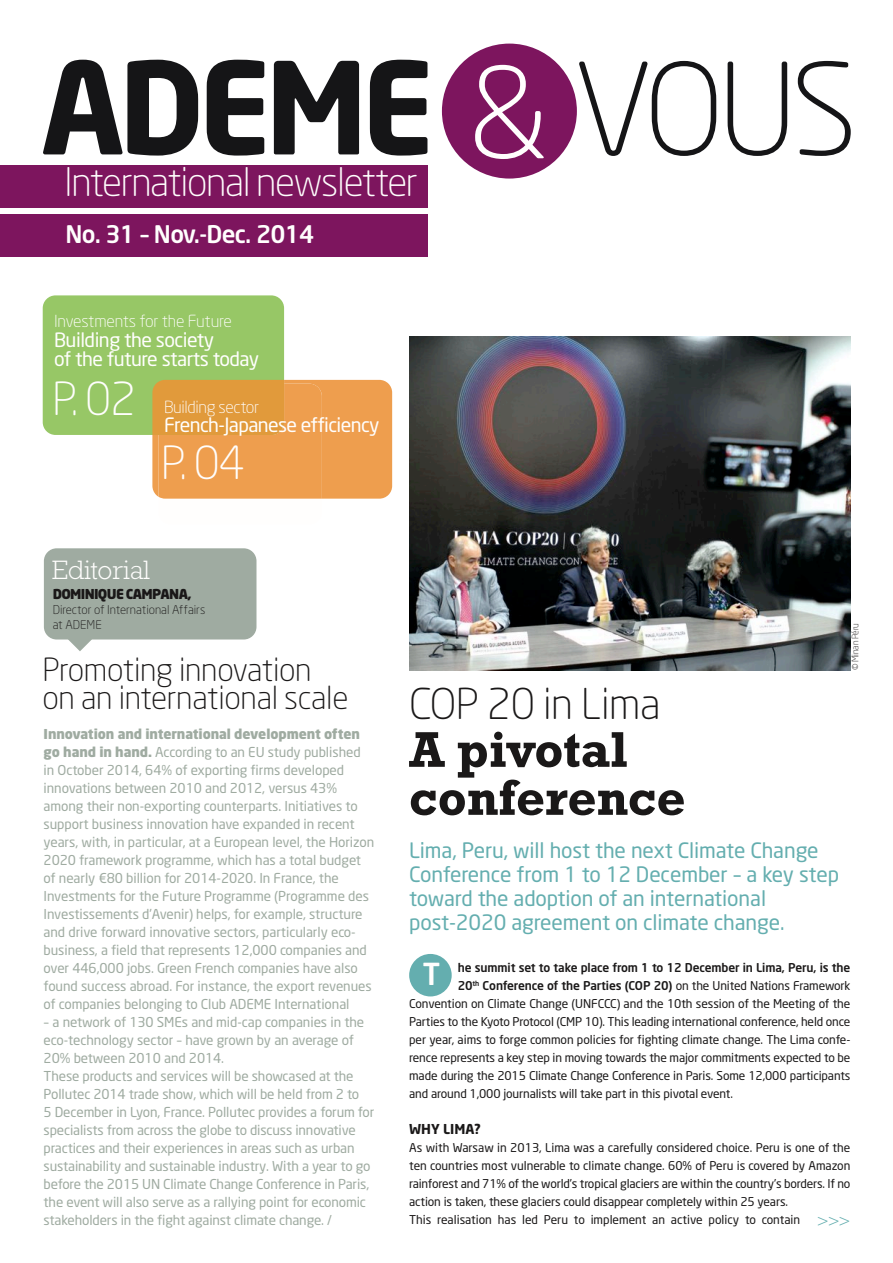
<style>
.page{position:relative;width:893px;height:1263px;background:#fff}
.page>*{position:absolute;margin:0;border:0;box-sizing:border-box;transform-origin:0 0}
.t1{font:700 51px/48px "Rockwell";letter-spacing:-.005em;color:#1a1818}
.t2{font:300 45px "Neo Sans";color:#fffefd}
.t3{font:300 42px "Neo Sans";letter-spacing:-.01em;color:#1a1818}
.t4{font:300 39px "Neo Sans";letter-spacing:-.035em;color:#fffefd}
.t5{font:300 31.5px/28.5px "Neo Sans";letter-spacing:-.01em;color:#1a1818}
.t6{font:500 30px "Neo Sans";color:#fffefd}
.t7{font:300 27px "Rockwell";letter-spacing:-.005em;color:#fffefd}
.t8{font:500 24px "Neo Sans";letter-spacing:-.03em;color:#fffefd}
.t9{font:21px/24px "Neo Sans";letter-spacing:-.005em;color:#64aeaf}
.t10{font:19.5px/19.5px "Neo Sans";letter-spacing:-.03em;color:#fffefd}
.t11{font:300 18px "Rockwell";color:#64aeaf}
.t12{font:300 16.5px "Neo Sans";letter-spacing:-.02em;color:#fffefd}
.t13{font:13.5px/18px "Neo Sans";letter-spacing:-.005em;color:#9faba1}
.t14{font:900 13.5px "Neo Sans";letter-spacing:-.05em;color:#1a1818}
.t15{font:700 13.5px "Neo Sans";color:#1a1818}
.t16{font:12px/18px "Neo Sans";letter-spacing:-.01em;color:#1a1818}
.t17{font:500 12px "Neo Sans";letter-spacing:-.01em;color:#1a1818}
.t18{font:300 12px/15px "Neo Sans";color:#1a1818}
.t19{font:300 9px "Neo Sans";letter-spacing:-.02em;color:#1a1818}
.s1{font-weight:900}
.s2{font-weight:400}
</style>
<div class="page">
<div style="left:0;top:214px;width:428px;height:43px;background:#7d155e"></div>
<div style="left:44px;top:548px;width:212px;height:91px;background:#9faba1;border-radius:13px"></div>
<svg style="left:68px;top:639px;width:24px;height:12px"></svg>
<div style="left:43px;top:295px;width:241px;height:140px;background:#97c766;border-radius:13px"></div>
<svg style="left:152px;top:380px;width:240px;height:119px;background:#ea9d4a"></svg>
<div style="left:409px;top:954px;width:43px;height:42px;background:#64aeaf;border-radius:50%"></div>
<div style="left:442px;top:44px;width:135px;height:135px;background:#7d155e;border-radius:50%"></div>
<svg style="left:475px;top:65px;width:69px;height:94px"></svg>
<svg style="left:43px;top:60px;width:384px;height:96px"></svg>
<svg style="left:579px;top:61px;width:272px;height:95px"></svg>
<img style="left:409px;top:337px;width:441px;height:333px">
<div style="left:0;top:165px;width:428px;height:43px;background:#7d155e"></div>
<h3 class="t4" style="left:64px;top:159px;width:355px">International newsletter</h3>
<h3 class="t8" style="left:65px;top:219px;width:250px">No. 31 – Nov.-Dec. 2014</h3>
<p class="t12" style="left:54px;top:311px;width:179px">Investments for the Future</p>
<h3 class="t10" style="left:54px;top:330px;width:207px">Building the society<br>of the future starts today</h3>
<h2 class="t2" style="left:52px;top:371px;width:86px">P. 02</h2>
<p class="t12" style="left:164px;top:397px;width:97px">Building sector</p>
<h3 class="t10" style="left:164px;top:415px;width:217px">French-Japanese efficiency</h3>
<h2 class="t2" style="left:161px;top:436px;width:86px">P. 04</h2>
<h3 class="t7" style="left:52px;top:555px;width:99px">Editorial</h3>
<p class="t14" style="left:53px;top:585px;width:140px">DOMINIQUE CAMPANA,</p>
<p class="t18" style="left:53px;top:602px;width:154px">Director of International Affairs at ADEME</p>
<h3 class="t5" style="left:43px;top:655px;width:307px">Promoting innovation on an international scale</h3>
<p class="t13" style="left:44px;top:724px;width:332px"><span class="s1">Innovation and international development often go hand in hand.</span> According to an EU study published in October 2014, 64% of exporting firms developed innovations between 2010 and 2012, versus 43% among their non-exporting counterparts. Initiatives to support business innovation have expanded in recent years, with, in particular, at a European level, the Horizon 2020 framework programme, which has a total budget of nearly €80 billion for 2014-2020. In France, the Investments for the Future Programme (Programme des Investissements d’Avenir) helps, for example, structure and drive forward innovative sectors, particularly eco&shy;business, a field that represents 12,000 companies and over 446,000 jobs. Green French companies have also found success abroad. For instance, the export revenues of companies belonging to Club ADEME International</p>
<p class="t13" style="left:44px;top:1012px;width:332px">– a network of 130 SMEs and mid-cap companies in the eco-technology sector – have grown by an average of 20% between 2010 and 2014.<br>These products and services will be showcased at the Pollutec 2014 trade show, which will be held from 2 to<br>5 December in Lyon, France. Pollutec provides a forum for specialists from across the globe to discuss innovative practices and their experiences in areas such as urban sustainability and sustainable industry. With a year to go before the 2015 UN Climate Change Conference in Paris, the event will also serve as a rallying point for economic stakeholders in the fight against climate change. /</p>
<h3 class="t3" style="left:409px;top:678px;width:253px">COP 20 in Lima</h3>
<h1 class="t1" style="left:409px;top:725px;width:278px">A pivotal conference</h1>
<h3 class="t9" style="left:409px;top:838px;width:431px">Lima, Peru, will host the next Climate Change Conference from 1 to 12 December – a key step toward the adoption of an international post-2020 agreement on climate change.</h3>
<p class="t19" style="left:850px;top:670px;width:49px;rotate:-90deg">© Minan Péru</p>
<h3 class="t6" style="left:423px;top:955px;width:19px">T</h3>
<p class="t17" style="left:458px;top:960px;width:394px">he summit set to take place from 1 to 12 December in Lima, Peru, is the</p>
<p class="t17" style="left:458px;top:978px;width:394px">20<sup>th</sup> Conference of the Parties (COP 20) <span class="s2">on the United Nations Framework</span></p>
<p class="t16" style="left:409px;top:994px;width:443px">Convention on Climate Change (UNFCCC) and the 10th session of the Meeting of the</p>
<p class="t16" style="left:409px;top:1012px;width:443px">Parties to the Kyoto Protocol (CMP 10). This leading international conference, held once</p>
<p class="t16" style="left:409px;top:1030px;width:443px">per year, aims to forge common policies for fighting climate change. The Lima confe-</p>
<p class="t16" style="left:409px;top:1048px;width:443px">rence represents a key step in moving towards the major commitments expected to be</p>
<p class="t16" style="left:409px;top:1066px;width:443px">made during the 2015 Climate Change Conference in Paris. Some 12,000 participants</p>
<p class="t16" style="left:409px;top:1084px;width:325px">and around 1,000 journalists will take part in this pivotal event.</p>
<p class="t15" style="left:409px;top:1120px;width:73px">WHY LIMA?</p>
<p class="t16" style="left:409px;top:1138px;width:443px">As with Warsaw in 2013, Lima was a carefully considered choice. Peru is one of the ten countries most vulnerable to climate change. 60% of Peru is covered by Amazon rainforest and 71% of the world’s tropical glaciers are within the country’s borders. If no action is taken, these glaciers could disappear completely within 25 years.<br>This realisation has led Peru to implement an active policy to contain</p>
<h3 class="t11" style="left:817px;top:1210px;width:35px">&gt;&gt;&gt;</h3>
</div>
